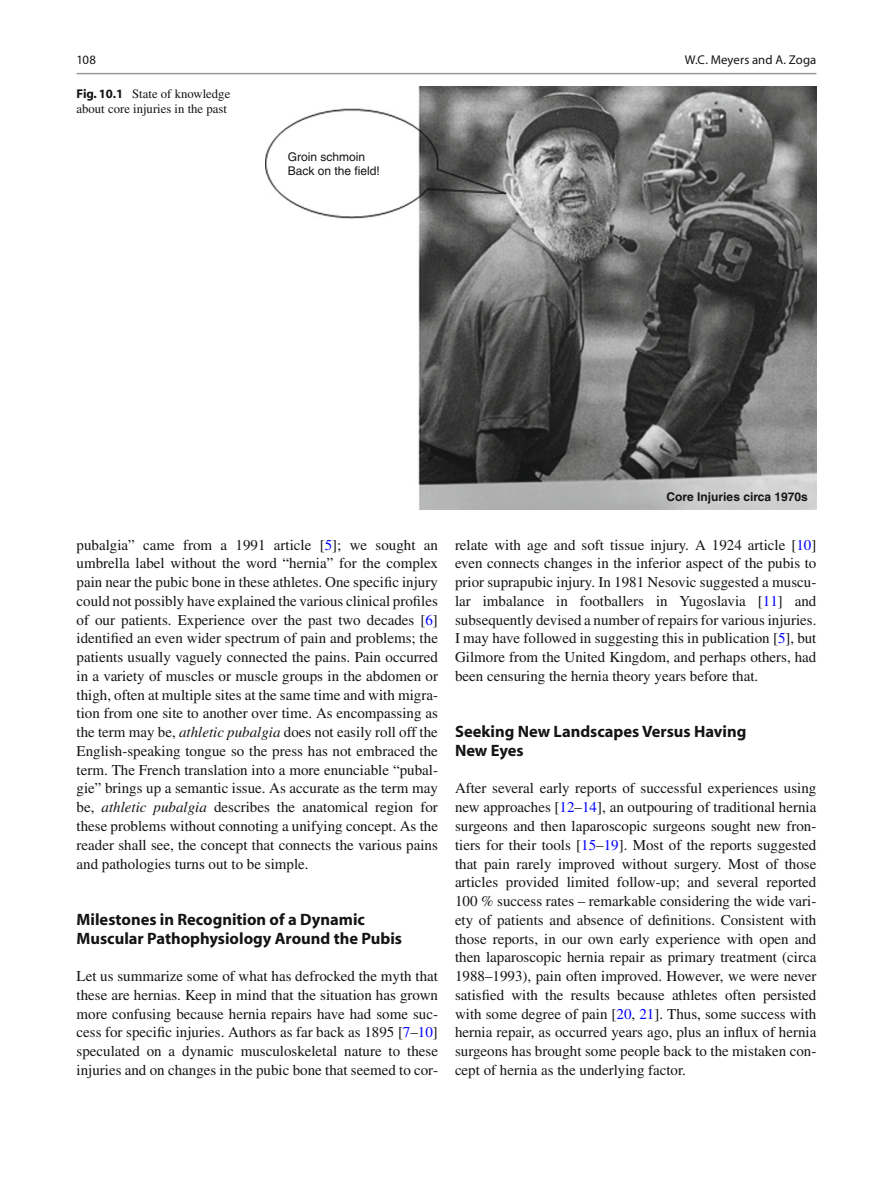
<style>
.page{position:relative;width:893px;height:1187px;background:#fff}
.page>*{position:absolute;margin:0;border:0;box-sizing:border-box;transform-origin:0 0}
.t1{font:700 16.5px/18.8px "Myriad";color:#131413}
.t2{font:15px/18.8px "Times";color:#131413;text-align:justify}
.t3{font:12.75px/15px "Times";color:#131413}
.t4{font:12.75px "Myriad";letter-spacing:.005em;color:#131413}
.t5{font:12px/14.4px "Helvetica";color:#131413}
.t6{font:700 12px "Helvetica";color:#131413}
.s1{font-family:"Myriad";font-weight:700}
.s2{color:#00f}
.s3{font-style:italic}
</style>
<div class="page">
<img style="left:266px;top:87px;width:550px;height:423px">
<hr style="left:77px;top:73px;width:739px;height:1px;background:#989898">
<p class="t4" style="left:77px;top:55px;width:21px">108</p>
<p class="t3" style="left:77px;top:87px;width:155px"><span class="s1">Fig. 10.1</span> State of knowledge about core injuries in the past</p>
<p class="t5" style="left:288px;top:150px;width:93px">Groin schmoin<br>Back on the field!</p>
<p class="t4" style="left:685px;top:55px;width:133px">W.C. Meyers and A. Zoga</p>
<p class="t2" style="left:77px;top:536px;width:363px">pubalgia” came from a 1991 article [ <span class="s2">5</span> ]; we sought an umbrella label without the word “hernia” for the complex pain near the pubic bone in these athletes. One specific injury could not possibly have explained the various clinical profiles of our patients. Experience over the past two decades [ <span class="s2">6</span> ] identified an even wider spectrum of pain and problems; the patients usually vaguely connected the pains. Pain occurred in a variety of muscles or muscle groups in the abdomen or thigh, often at multiple sites at the same time and with migra&shy;tion from one site to another over time. As encompassing as the term may be, <span class="s3">athletic pubalgia</span> does not easily roll off the English-speaking tongue so the press has not embraced the term. The French translation into a more enunciable “pubal&shy;gie” brings up a semantic issue. As accurate as the term may be, <span class="s3">athletic pubalgia</span> describes the anatomical region for these problems without connoting a unifying concept. As the reader shall see, the concept that connects the various pains and pathologies turns out to be simple.</p>
<p class="t1" style="left:77px;top:911px;width:327px">Milestones in Recognition of a Dynamic<br>Muscular Pathophysiology Around the Pubis</p>
<p class="t2" style="left:77px;top:968px;width:363px">Let us summarize some of what has defrocked the myth that these are hernias. Keep in mind that the situation has grown more confusing because hernia repairs have had some suc&shy;cess for specific injuries. Authors as far back as 1895 [ <span class="s2">7</span> – <span class="s2">10</span> ] speculated on a dynamic musculoskeletal nature to these injuries and on changes in the pubic bone that seemed to cor-</p>
<p class="t6" style="left:667px;top:492px;width:143px">Core Injuries circa 1970s</p>
<p class="t2" style="left:455px;top:536px;width:363px">relate with age and soft tissue injury. A 1924 article [ <span class="s2">10</span> ] even connects changes in the inferior aspect of the pubis to prior suprapubic injury. In 1981 Nesovic suggested a muscu&shy;lar imbalance in footballers in Yugoslavia [ <span class="s2">11</span> ] and subsequently devised a number of repairs for various injuries.<br>I may have followed in suggesting this in publication [ <span class="s2">5</span> ], but Gilmore from the United Kingdom, and perhaps others, had been censuring the hernia theory years before that.</p>
<p class="t1" style="left:455px;top:723px;width:293px">Seeking New Landscapes Versus Having<br>New Eyes</p>
<p class="t2" style="left:455px;top:780px;width:363px">After several early reports of successful experiences using new approaches [ <span class="s2">12</span> – <span class="s2">14</span> ], an outpouring of traditional hernia surgeons and then laparoscopic surgeons sought new fron&shy;tiers for their tools [ <span class="s2">15</span> – <span class="s2">19</span> ]. Most of the reports suggested that pain rarely improved without surgery. Most of those articles provided limited follow-up; and several reported 100 % success rates – remarkable considering the wide vari&shy;ety of patients and absence of definitions. Consistent with those reports, in our own early experience with open and then laparoscopic hernia repair as primary treatment (circa 1988–1993), pain often improved. However, we were never satisfied with the results because athletes often persisted with some degree of pain [ <span class="s2">20</span> , <span class="s2">21</span> ]. Thus, some success with hernia repair, as occurred years ago, plus an influx of hernia surgeons has brought some people back to the mistaken con&shy;cept of hernia as the underlying factor.</p>
</div>
